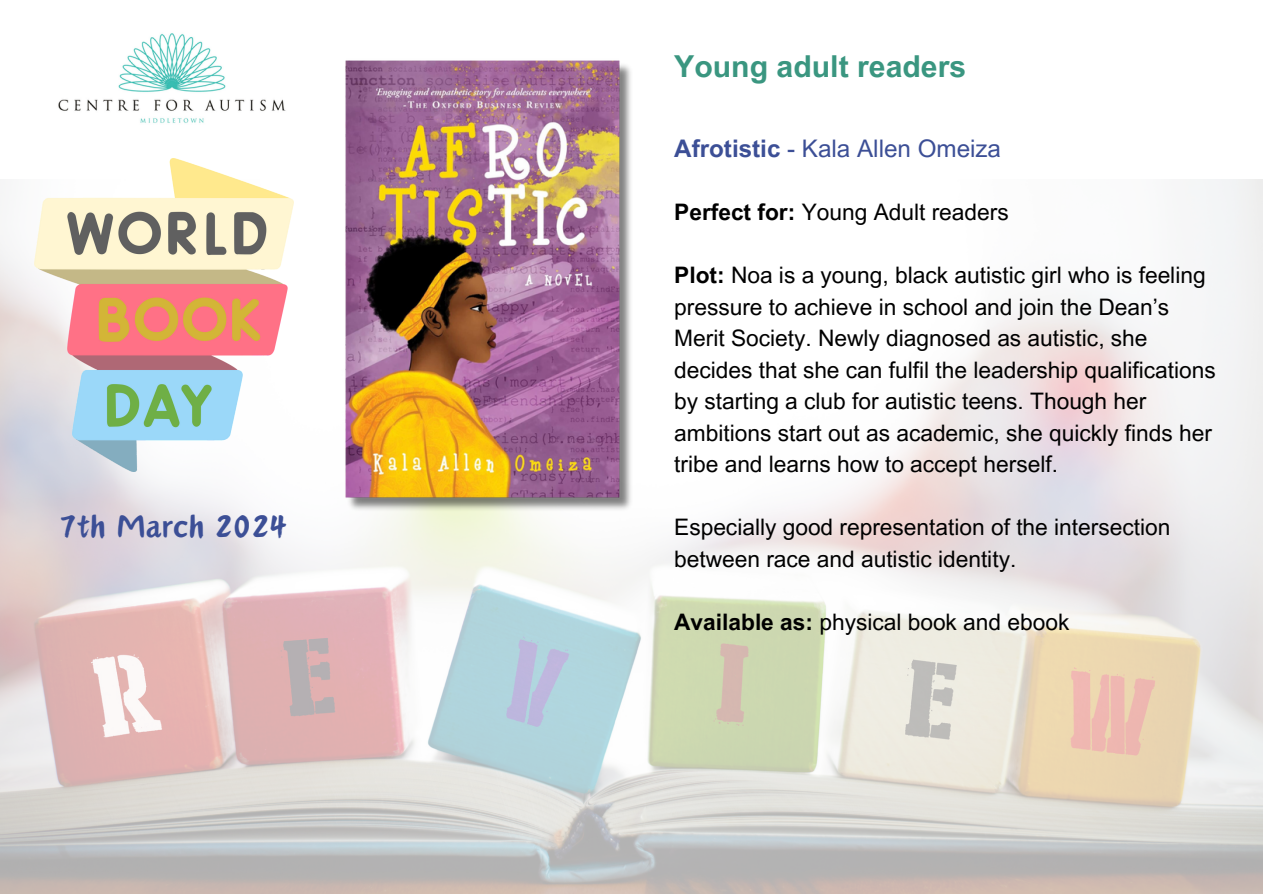
<style>
.page{position:relative;width:1263px;height:894px;background:#fff}
.page>*{position:absolute;margin:0;border:0;box-sizing:border-box;transform-origin:0 0}
.t1{font:40.5px "Canva Oriental Brush";color:#3c4f96}
.t2{font:700 30.15px "Arial MT Pro";color:#3a9680}
.t3{font:24.15px "Arial MT Pro";color:#3c4f96}
.t4{font:22.65px/31.5px "Arial MT Pro";color:#000}
.s1{font-weight:700}
</style>
<div class="page">
<img style="left:0;top:179px;width:1263px;height:714px">
<img style="left:58px;top:33px;width:228px;height:90px">
<img style="left:35px;top:159px;width:258px;height:312px">
<img style="left:345px;top:60px;width:290px;height:459px">
<p class="t1" style="left:59px;top:509px;width:230px">7th March 2024</p>
<p class="t2" style="left:674px;top:55px;width:294px">Young adult readers</p>
<p class="t3" style="left:674px;top:139px;width:328px"><span class="s1">Afrotistic</span> - Kala Allen Omeiza</p>
<p class="t4" style="left:674px;top:199px;width:336px"><span class="s1">Perfect for:</span> Young Adult readers</p>
<p class="t4" style="left:674px;top:262px;width:543px"><span class="s1">Plot:</span> Noa is a young, black autistic girl who is feeling pressure to achieve in school and join the Dean’s Merit Society. Newly diagnosed as autistic, she decides that she can fulfil the leadership qualifications by starting a club for autistic teens. Though her ambitions start out as academic, she quickly finds her tribe and learns how to accept herself.</p>
<p class="t4" style="left:674px;top:514px;width:498px">Especially good representation of the intersection between race and autistic identity.</p>
<p class="t4" style="left:674px;top:609px;width:397px"><span class="s1">Available as:</span> physical book and ebook</p>
</div>
